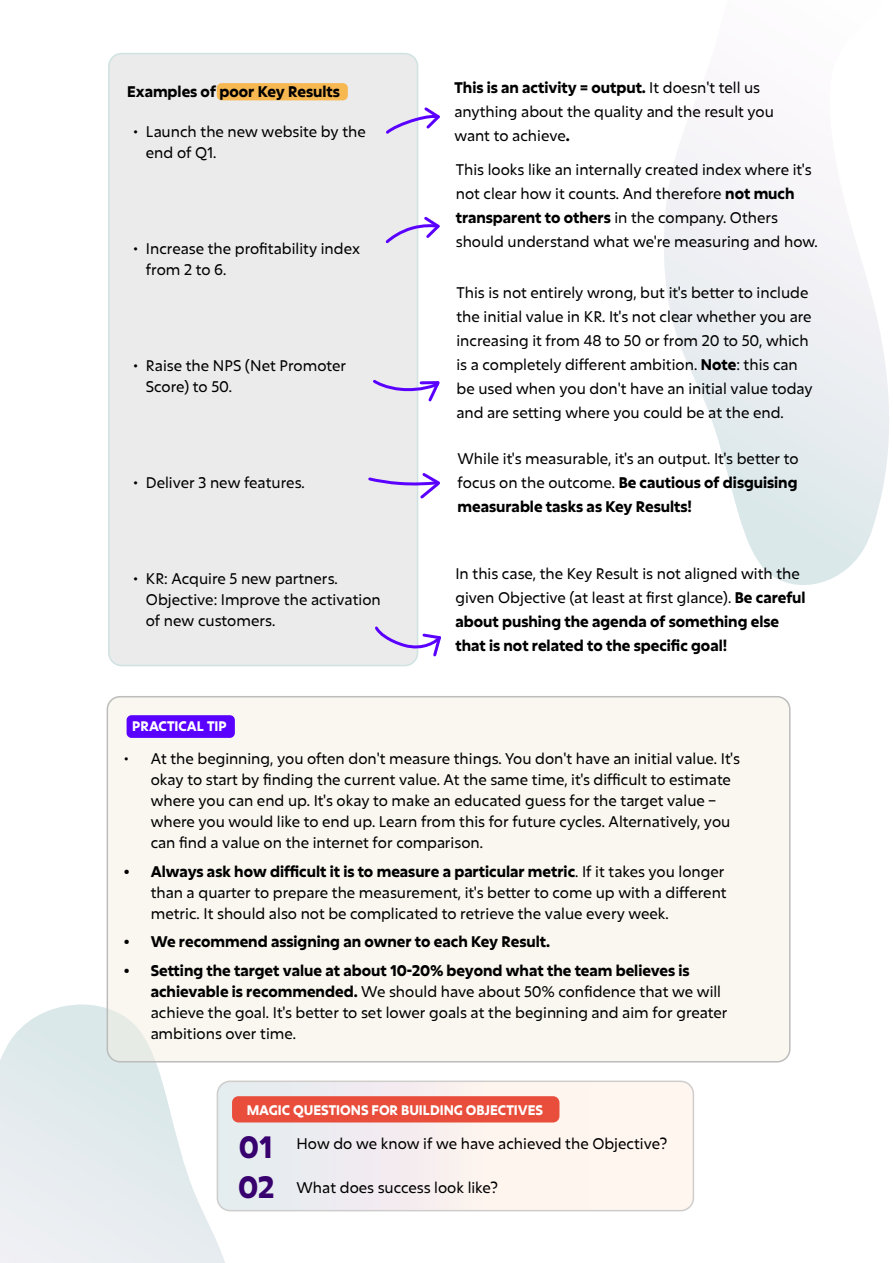
<style>
.page{position:relative;width:893px;height:1263px;background:#fff}
.page>*{position:absolute;margin:0;border:0;box-sizing:border-box;transform-origin:0 0}
.t1{font:700 30px/40.7px "Excon";color:#37006e}
.t2{font:15px/24px "Excon";color:#000}
.t3{font:700 15px "Excon";color:#000}
.t4{font:700 13.5px "Excon";color:#fff}
.s1{font-weight:700}
</style>
<div class="page">
<svg style="left:0;top:1005px;width:225px;height:258px"></svg>
<svg style="left:664px;top:128px;width:225px;height:457px"></svg>
<div style="left:109px;top:54px;width:308px;height:612px;background:#ebebec;border-radius:13px"></div>
<div style="left:108px;top:53px;width:310px;height:613px;border:2px solid #006e66;border-radius:13px"></div>
<div style="left:217px;top:83px;width:131px;height:17px;background:#f7b851;border-radius:5px"></div>
<svg style="left:385px;top:214px;width:55px;height:32px"></svg>
<svg style="left:386px;top:105px;width:54px;height:31px"></svg>
<svg style="left:373px;top:377px;width:67px;height:27px"></svg>
<hr style="left:421px;top:381px;width:16px;height:3px;background:#5a00ff">
<svg style="left:368px;top:470px;width:72px;height:31px"></svg>
<svg style="left:375px;top:624px;width:66px;height:35px"></svg>
<div style="left:107px;top:697px;width:682px;height:365px;background:#faf7f0;border-radius:13px"></div>
<div style="left:107px;top:696px;width:683px;height:367px;border:2px solid #bbbcbb;border-radius:13px"></div>
<div style="left:127px;top:715px;width:108px;height:23px;background:#5a00ff;border-radius:5px"></div>
<svg style="left:217px;top:1081px;width:476px;height:130px"></svg>
<div style="left:217px;top:1081px;width:477px;height:130px;border:2px solid #cfcdcc;border-radius:13px"></div>
<div style="left:232px;top:1096px;width:327px;height:27px;background:#e94d3b;border-radius:6px"></div>
<p class="t3" style="left:127px;top:82px;width:214px">Examples of poor Key Results</p>
<p class="t2" style="left:146px;top:121px;width:221px;line-height:21px;text-indent:-13px">• Launch the new website by the end of Q1.</p>
<p class="t2" style="left:146px;top:238px;width:215px;line-height:21px;text-indent:-13px">• Increase the profitability index from 2 to 6.</p>
<p class="t2" style="left:146px;top:355px;width:202px;line-height:21px;text-indent:-13px">• Raise the NPS (Net Promoter<br>Score) to 50.</p>
<p class="t2" style="left:133px;top:471px;width:173px">• Deliver 3 new features.</p>
<p class="t2" style="left:146px;top:568px;width:236px;line-height:21px;text-indent:-13px">• KR: Acquire 5 new partners.<br>Objective: Improve the activation of new customers.</p>
<p class="t4" style="left:132px;top:717px;width:96px">PRACTICAL TIP</p>
<p class="t2" style="left:454px;top:75px;width:321px"><span class="s1">This is an activity = output.</span> It doesn't tell us anything about the quality and the result you want to achieve<span class="s1">.</span></p>
<p class="t2" style="left:456px;top:157px;width:363px">This looks like an internally created index where it's not clear how it counts. And therefore <span class="s1">not much transparent to others</span> in the company. Others should understand what we're measuring and how.</p>
<p class="t2" style="left:456px;top:280px;width:358px">This is not entirely wrong, but it's better to include the initial value in KR. It's not clear whether you are increasing it from 48 to 50 or from 20 to 50, which is a completely different ambition. <span class="s1">Note</span>: this can be used when you don't have an initial value today and are setting where you could be at the end.</p>
<p class="t2" style="left:457px;top:446px;width:342px;text-align:justify">While it's measurable, it's an output. It's better to focus on the outcome. <span class="s1">Be cautious of disguising measurable tasks as Key Results!</span></p>
<p class="t2" style="left:455px;top:561px;width:352px">In this case, the Key Result is not aligned with the given Objective (at least at first glance). <span class="s1">Be careful about pushing the agenda of something else that is not related to the specific goal!</span></p>
<p class="t2" style="left:151px;top:748px;width:590px;line-height:21px;text-indent:-27px">• At the beginning, you often don't measure things. You don't have an initial value. It's okay to start by finding the current value. At the same time, it's difficult to estimate where you can end up. It's okay to make an educated guess for the target value – where you would like to end up. Learn from this for future cycles. Alternatively, you can find a value on the internet for comparison.</p>
<p class="t2" style="left:151px;top:861px;width:577px;line-height:21px;text-indent:-27px"><span class="s1">• Always ask how difficult it is to measure a particular metric</span>. If it takes you longer than a quarter to prepare the measurement, it's better to come up with a different metric. It should also not be complicated to retrieve the value every week.</p>
<p class="t3" style="left:124px;top:932px;width:428px">• We recommend assigning an owner to each Key Result.</p>
<p class="t2" style="left:151px;top:960px;width:578px;line-height:21px;text-indent:-27px"><span class="s1">• Setting the target value at about 10-20% beyond what the team believes is achievable is recommended.</span> We should have about 50% confidence that we will achieve the goal. It's better to set lower goals at the beginning and aim for greater ambitions over time.</p>
<p class="t4" style="left:247px;top:1101px;width:298px">MAGIC QUESTIONS FOR BUILDING OBJECTIVES</p>
<h1 class="t1" style="left:238px;top:1126px;width:38px">01<br>02</h1>
<p class="t2" style="left:296px;top:1131px;width:372px">How do we know if we have achieved the Objective?</p>
<p class="t2" style="left:296px;top:1175px;width:203px">What does success look like?</p>
</div>
